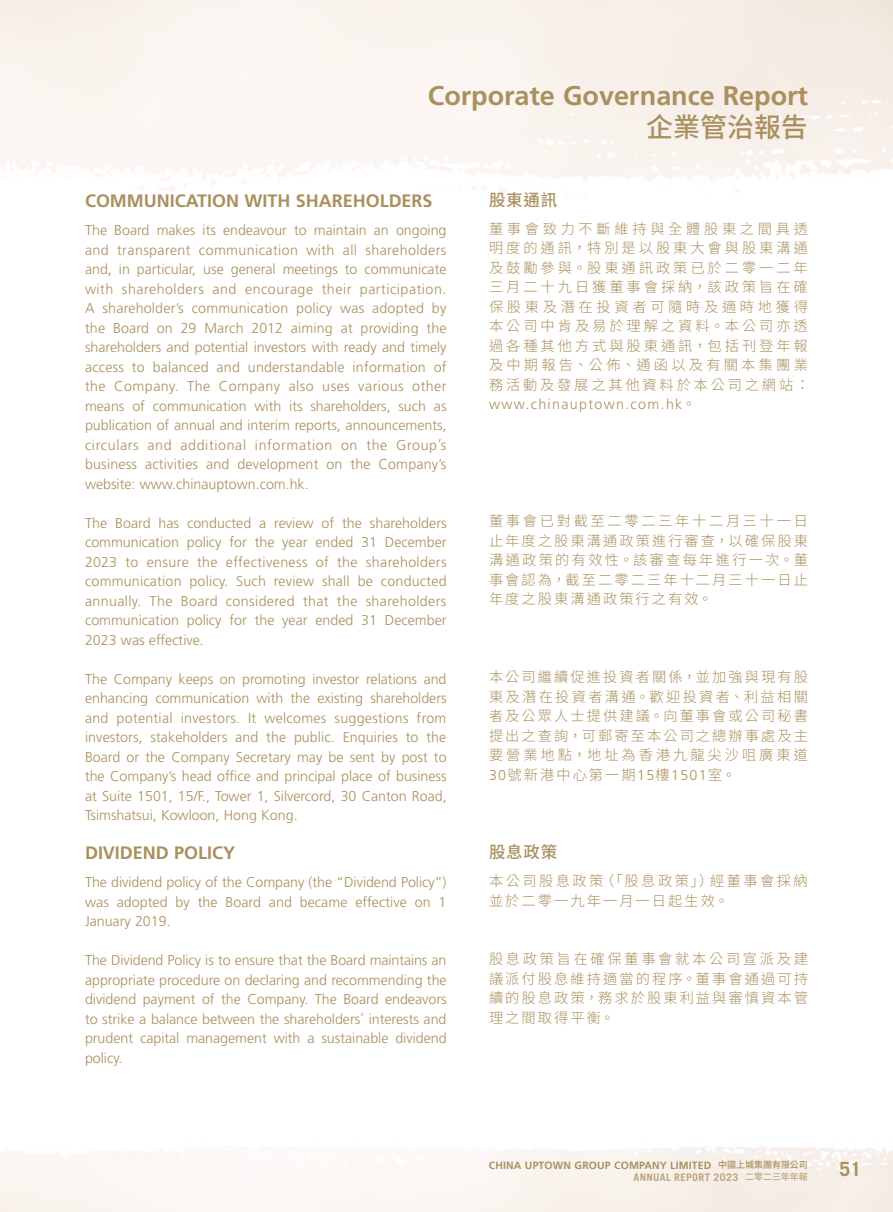
<style>
.page{position:relative;width:893px;height:1212px;background:#fff}
.page>*{position:absolute;margin:0;border:0;box-sizing:border-box;transform-origin:0 0}
.t1{font:700 27px "Frutiger LT Std";color:#aa905e}
.t2{font:500 27px "Source Han Sans TC";color:#aa905e}
.t3{font:700 19.5px "Trade Gothic LT Std";color:#aa905e}
.Heading_1{font:700 18px "Frutiger LT Std";color:#aa905e}
.C_Heading_1{font:500 16.5px "Source Han Sans TC";letter-spacing:.05em;color:#aa905e}
.Body_Text{font:300 14.25px/19.5px "Frutiger LT Std";color:#aa905e;text-align:justify}
.C_Body_Text{font:300 14.25px/19.5px "Source Han Sans TC";letter-spacing:.195em;color:#aa905e;text-align:justify}
.C_Body_Text-2{font:300 14.25px/19.5px "Source Han Sans TC";letter-spacing:.17em;color:#aa905e}
.t4{font:700 10.5px "Frutiger LT Std";letter-spacing:.015em;color:#aa905e}
.t5{font:700 10.5px "Trade Gothic LT Std";letter-spacing:.04em;color:#bda57d}
.s1{font-family:"Frutiger LT Std"}
.s2{font-family:"Source Han Sans TC";font-weight:500;font-size:9px}
</style>
<div class="page">
<h1 class="t1" style="left:428px;top:80px;width:382px">Corporate Governance Report</h1>
<h1 class="t2" style="left:646px;top:112px;width:163px">企業管治報告</h1>
<p class="Heading_1" style="left:85px;top:190px;width:349px">COMMUNICATION WITH SHAREHOLDERS</p>
<p class="Body_Text" style="left:85px;top:221px;width:363px">The Board makes its endeavour to maintain an ongoing and transparent communication with all shareholders and, in particular, use general meetings to communicate with shareholders and encourage their participation.<br>A shareholder’s communication policy was adopted by the Board on 29 March 2012 aiming at providing the shareholders and potential investors with ready and timely access to balanced and understandable information of the Company. The Company also uses various other means of communication with its shareholders, such as publication of annual and interim reports, announcements, circulars and additional information on the Group’s business activities and development on the Company’s website: www.chinauptown.com.hk.</p>
<p class="Body_Text" style="left:85px;top:513px;width:363px">The Board has conducted a review of the shareholders communication policy for the year ended 31 December 2023 to ensure the effectiveness of the shareholders communication policy. Such review shall be conducted annually. The Board considered that the shareholders communication policy for the year ended 31 December 2023 was effective.</p>
<p class="Body_Text" style="left:85px;top:669px;width:363px">The Company keeps on promoting investor relations and enhancing communication with the existing shareholders and potential investors. It welcomes suggestions from investors, stakeholders and the public. Enquiries to the Board or the Company Secretary may be sent by post to the Company’s head office and principal place of business at Suite 1501, 15/F., Tower 1, Silvercord, 30 Canton Road, Tsimshatsui, Kowloon, Hong Kong.</p>
<p class="Heading_1" style="left:85px;top:842px;width:152px">DIVIDEND POLICY</p>
<p class="Body_Text" style="left:85px;top:873px;width:363px">The dividend policy of the Company (the “Dividend Policy”) was adopted by the Board and became effective on 1<br>January 2019.</p>
<p class="Body_Text" style="left:85px;top:951px;width:363px">The Dividend Policy is to ensure that the Board maintains an appropriate procedure on declaring and recommending the dividend payment of the Company. The Board endeavors to strike a balance between the shareholders’ interests and prudent capital management with a sustainable dividend policy.</p>
<p class="C_Heading_1" style="left:489px;top:191px;width:70px">股東通訊</p>
<p class="C_Body_Text" style="left:489px;top:219px;width:322px;text-align:left">董事會致力不斷維持與全體股東之間具透明度的通訊，特別是以股東大會與股東溝通及鼓勵參與。股東通訊政策已於二零一二年三月二十九日獲董事會採納，該政策旨在確保股東及潛在投資者可隨時及適時地獲得本公司中肯及易於理解之資料。本公司亦透過各種其他方式與股東通訊，包括刊登年報及中期報告、公佈、通函以及有關本集團業務活動及發展之其他資料於本公司之網站：<span class="s1">www.chinauptown.com.hk</span>。</p>
<p class="C_Body_Text" style="left:489px;top:512px;width:320px">董事會已對截至二零二三年十二月三十一日止年度之股東溝通政策進行審查，以確保股東溝通政策的有效性。該審查每年進行一次。董事會認為，截至二零二三年十二月三十一日止年度之股東溝通政策行之有效。</p>
<p class="C_Body_Text" style="left:489px;top:668px;width:320px">本公司繼續促進投資者關係，並加強與現有股東及潛在投資者溝通。歡迎投資者、利益相關者及公眾人士提供建議。向董事會或公司秘書提出之查詢，可郵寄至本公司之總辦事處及主要營業地點，地址為香港九龍尖沙咀廣東道<span class="s1">30</span>號新港中心第一期<span class="s1">15</span>樓<span class="s1">1501</span>室。</p>
<p class="C_Heading_1" style="left:489px;top:843px;width:70px">股息政策</p>
<p class="C_Body_Text-2" style="left:489px;top:871px;width:320px">本公司股息政策（「股息政策」）經董事會採納並於二零一九年一月一日起生效。</p>
<p class="C_Body_Text" style="left:489px;top:949px;width:320px">股息政策旨在確保董事會就本公司宣派及建議派付股息維持適當的程序。董事會通過可持續的股息政策，務求於股東利益與審慎資本管理之間取得平衡。</p>
<p class="t4" style="left:489px;top:1159px;width:321px">CHINA UPTOWN GROUP COMPANY LIMITED <span class="s2">中國上城集團有限公司</span></p>
<p class="t5" style="left:633px;top:1170px;width:176px">ANNUAL REPORT 2023 <span class="s2">二零二三年年報</span></p>
<h2 class="t3" style="left:840px;top:1156px;width:23px">51</h2>
</div>
